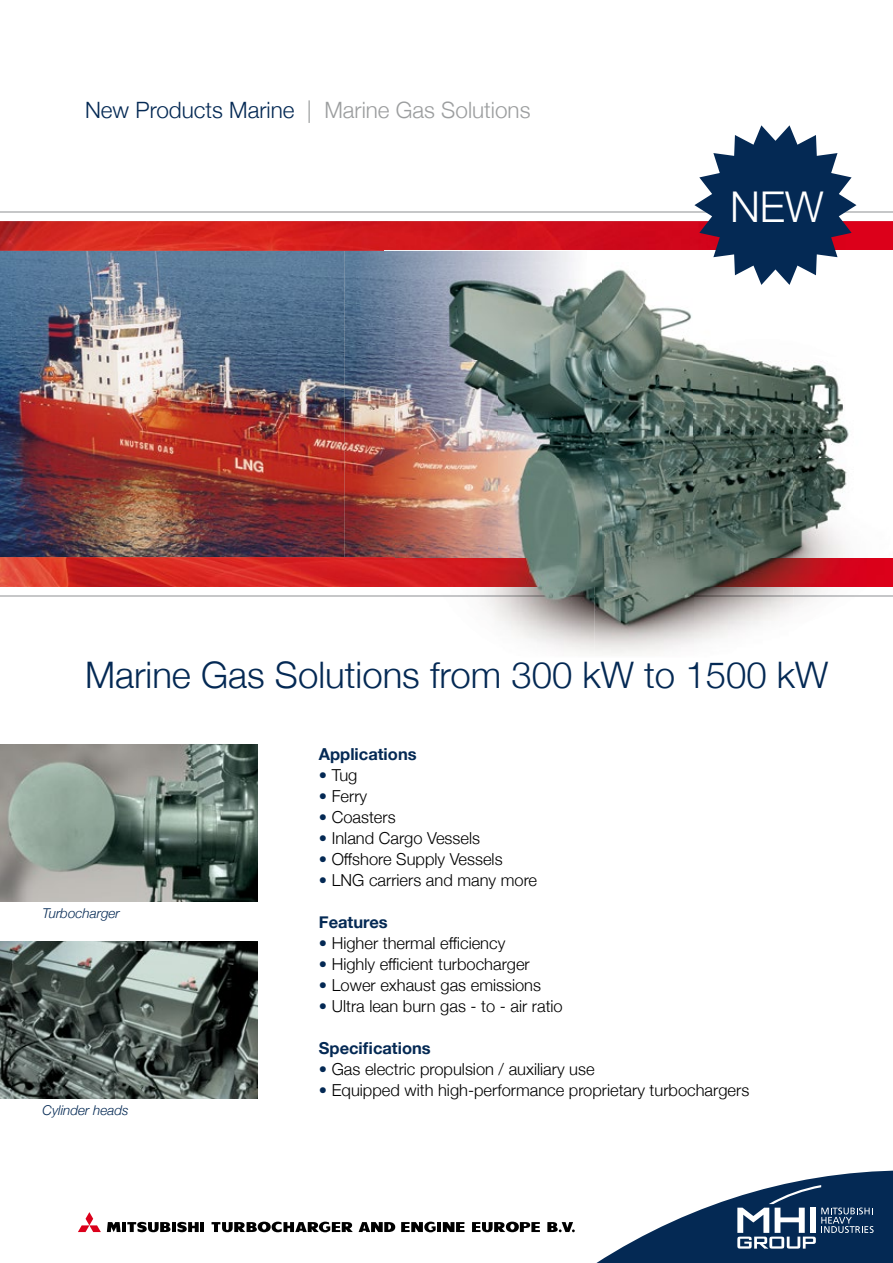
<style>
.page{position:relative;width:893px;height:1263px;background:#fff}
.page>*{position:absolute;margin:0;border:0;box-sizing:border-box;transform-origin:0 0}
.t1{font:300 42.45px "Helvetica Neue";color:#fff}
.t2{font:300 36.6px "Helvetica Neue";color:#042954}
.t3{font:300 22.5px "Helvetica Neue";color:#9c9e9f}
.t4{font:300 16.5px "Helvetica Neue";color:#000}
.t5{font:700 16.5px "Helvetica Neue";color:#042954}
.t6{font:italic 300 13.5px "Helvetica Neue";color:#042954}
.s1{color:#042954}
</style>
<div class="page">
<img style="left:0;top:221px;width:893px;height:30px">
<img style="left:0;top:251px;width:395px;height:336px">
<hr style="left:0;top:595px;width:893px;height:2px;background:#c6c7c8">
<hr style="left:0;top:211px;width:893px;height:2px;background:#c6c7c8">
<img style="left:344px;top:251px;width:230px;height:306px">
<img style="left:0;top:744px;width:258px;height:157px">
<img style="left:0;top:941px;width:258px;height:157px">
<hr style="left:122px;top:1222px;width:4px;height:10px;background:#000">
<hr style="left:200px;top:1222px;width:4px;height:10px;background:#000">
<hr style="left:437px;top:1222px;width:4px;height:10px;background:#000">
<hr style="left:172px;top:1222px;width:4px;height:10px;background:#000">
<svg style="left:107px;top:1222px;width:14px;height:10px"></svg>
<svg style="left:127px;top:1222px;width:43px;height:10px"></svg>
<svg style="left:177px;top:1222px;width:22px;height:10px"></svg>
<svg style="left:547px;top:1170px;width:346px;height:93px"></svg>
<svg style="left:443px;top:1222px;width:22px;height:10px"></svg>
<svg style="left:359px;top:1222px;width:36px;height:10px"></svg>
<svg style="left:401px;top:1221px;width:35px;height:11px"></svg>
<svg style="left:212px;top:1221px;width:141px;height:11px"></svg>
<svg style="left:472px;top:1221px;width:68px;height:11px"></svg>
<svg style="left:78px;top:1212px;width:23px;height:20px"></svg>
<img style="left:395px;top:557px;width:498px;height:97px">
<img style="left:395px;top:587px;width:498px;height:1px">
<img style="left:395px;top:595px;width:498px;height:2px">
<img style="left:603px;top:269px;width:246px;height:190px">
<img style="left:603px;top:459px;width:244px;height:98px">
<img style="left:395px;top:557px;width:200px;height:1px">
<img style="left:395px;top:262px;width:208px;height:295px">
<svg style="left:694px;top:125px;width:162px;height:160px"></svg>
<h3 class="t3" style="left:85px;top:91px;width:447px"><span class="s1">New Products Marine</span> | Marine Gas Solutions</h3>
<h1 class="t1" style="left:730px;top:173px;width:95px">NEW</h1>
<h2 class="t2" style="left:85px;top:645px;width:745px">Marine Gas Solutions from 300 kW to 1500 kW</h2>
<p class="t6" style="left:43px;top:902px;width:79px">Turbocharger</p>
<p class="t6" style="left:43px;top:1099px;width:88px">Cylinder heads</p>
<p class="t5" style="left:319px;top:741px;width:99px">Applications</p>
<p class="t4" style="left:319px;top:762px;width:40px"><span class="s1">•</span> Tug</p>
<p class="t4" style="left:319px;top:783px;width:50px"><span class="s1">•</span> Ferry</p>
<p class="t4" style="left:319px;top:804px;width:78px"><span class="s1">•</span> Coasters</p>
<p class="t4" style="left:319px;top:825px;width:163px"><span class="s1">•</span> Inland Cargo Vessels</p>
<p class="t4" style="left:319px;top:846px;width:185px"><span class="s1">•</span> Offshore Supply Vessels</p>
<p class="t4" style="left:319px;top:867px;width:220px"><span class="s1">•</span> LNG carriers and many more</p>
<p class="t5" style="left:319px;top:909px;width:70px">Features</p>
<p class="t4" style="left:319px;top:930px;width:188px"><span class="s1">•</span> Higher thermal efficiency</p>
<p class="t4" style="left:319px;top:951px;width:212px"><span class="s1">•</span> Highly efficient turbocharger</p>
<p class="t4" style="left:319px;top:972px;width:224px"><span class="s1">•</span> Lower exhaust gas emissions</p>
<p class="t4" style="left:319px;top:993px;width:245px"><span class="s1">•</span> Ultra lean burn gas - to - air ratio</p>
<p class="t5" style="left:319px;top:1035px;width:113px">Specifications</p>
<p class="t4" style="left:319px;top:1056px;width:277px"><span class="s1">•</span> Gas electric propulsion / auxiliary use</p>
<p class="t4" style="left:319px;top:1077px;width:432px"><span class="s1">•</span> Equipped with high-performance proprietary turbochargers</p>
</div>
